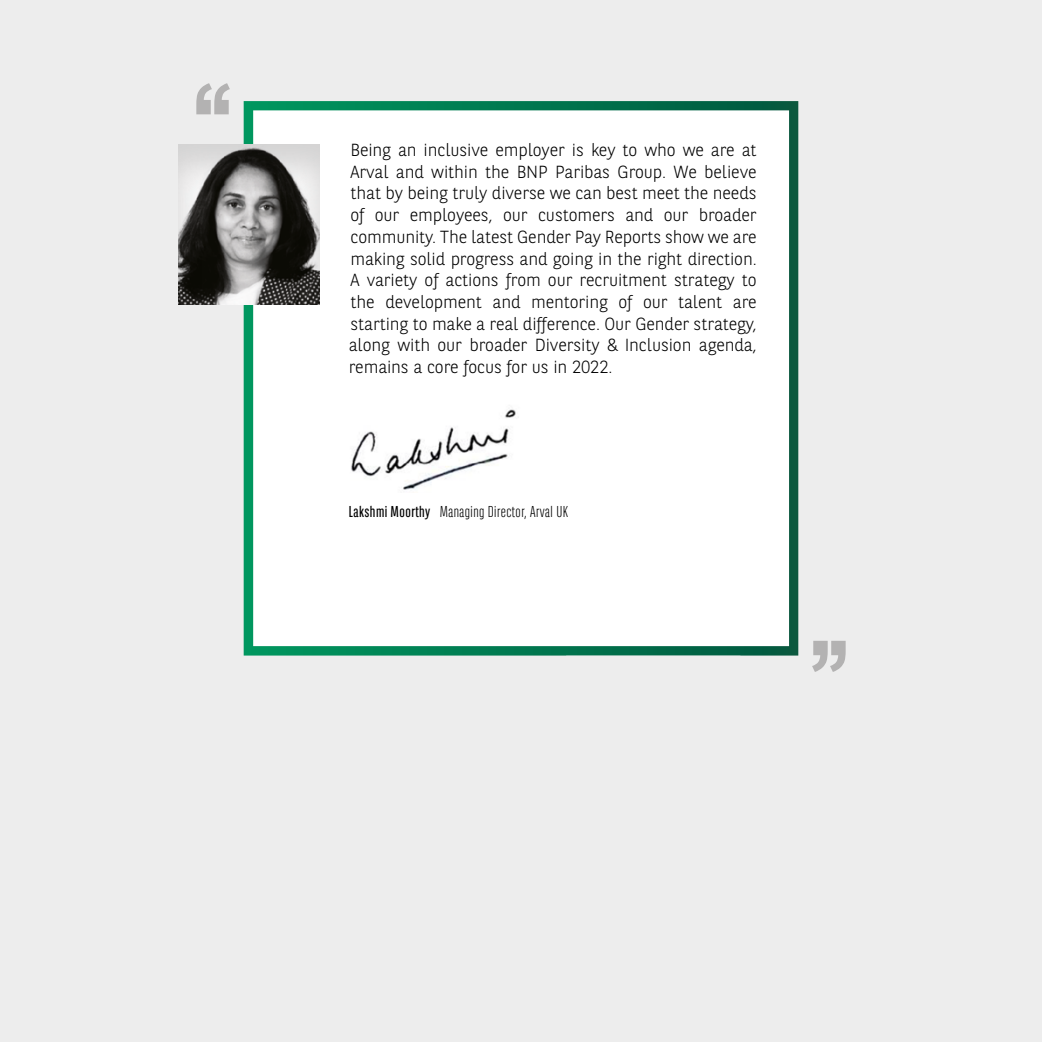
<style>
.page{position:relative;width:1042px;height:1042px;background:#ededed}
.page>*{position:absolute;margin:0;border:0;box-sizing:border-box;transform-origin:0 0}
.t1{font:700 105px "Arial";color:#b3b2b2}
.t2{font:300 17.5px/21.7px "BNPP Sans";letter-spacing:-.005em;color:#000;text-align:justify}
.t3{font:300 15.75px "BNPP Sans Condensed";letter-spacing:.03em;color:#000}
.s1{font-weight:400}
</style>
<div class="page">
<div style="left:244px;top:101px;width:554px;height:554px;background:#fff"></div>
<div style="left:165px;top:135px;width:168px;height:170px;background:#000;opacity:.15"></div>
<img style="left:349px;top:404px;width:172px;height:88px">
<h1 class="t1" style="left:189px;top:48px;width:49px">‘‘</h1>
<p class="t2" style="left:349px;top:138px;width:409px">Being an inclusive employer is key to who we are at Arval and within the BNP Paribas Group. We believe that by being truly diverse we can best meet the needs of our employees, our customers and our broader community. The latest Gender Pay Reports show we are making solid progress and going in the right direction.<br>A variety of actions from our recruitment strategy to the development and mentoring of our talent are starting to make a real difference. Our Gender strategy, along with our broader Diversity &amp; Inclusion agenda, remains a core focus for us in 2022.</p>
<p class="t3" style="left:349px;top:501px;width:221px"><span class="s1">Lakshmi Moorthy</span> Managing Director, Arval UK</p>
<h1 class="t1" style="left:853px;top:707px;width:49px;rotate:-180deg">‘‘</h1>
</div>
